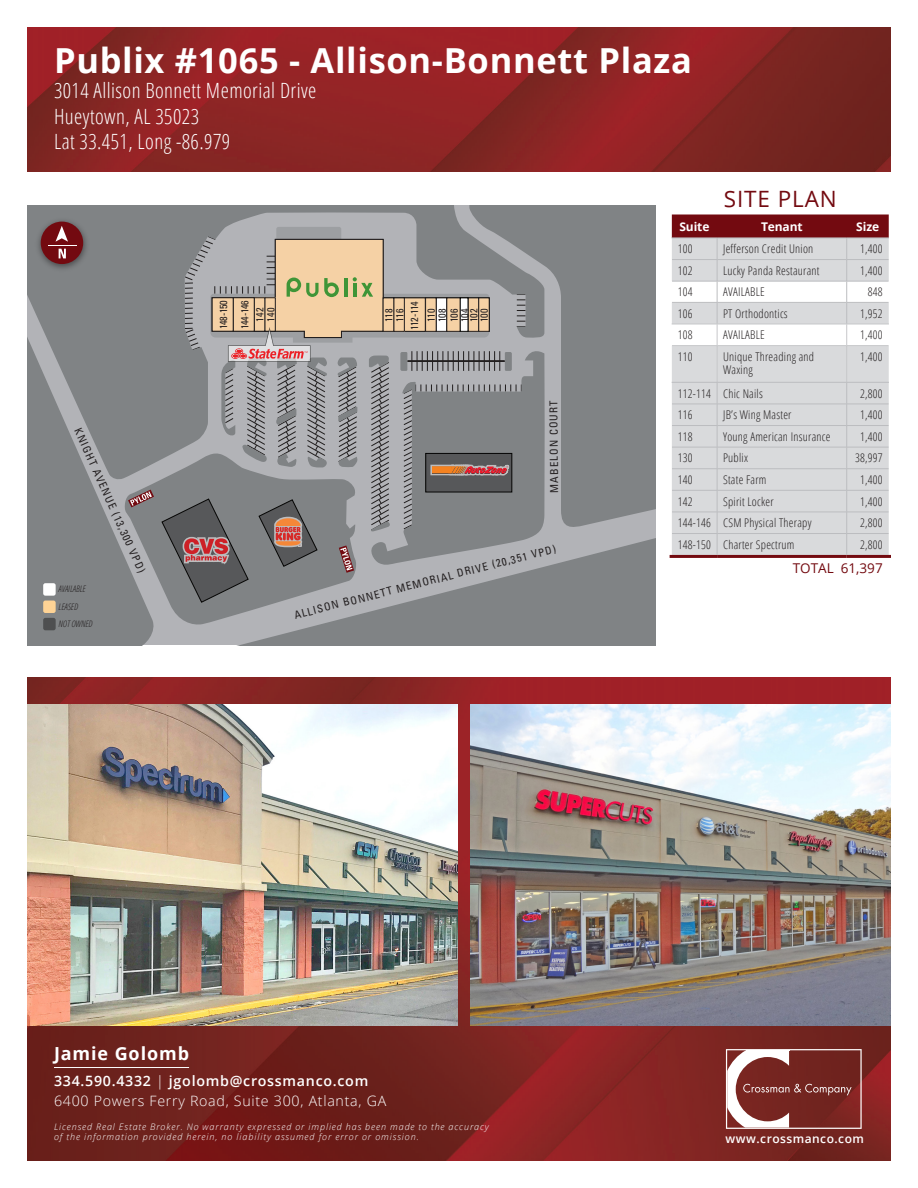
<style>
.page{position:relative;width:918px;height:1188px;background:#fff}
.page>*{position:absolute;margin:0;border:0;box-sizing:border-box;transform-origin:0 0}
.t1{font:700 34.5px "Open Sans";letter-spacing:.02em;color:#fff}
.Site_Plan_Header{font:22.5px "Open Sans";letter-spacing:.04em;color:#730a10}
.t2{font:300 condensed 21px/25.5px "Open Sans";letter-spacing:.02em;color:#fff}
.t3{font:700 18px "Open Sans";letter-spacing:.05em;color:#fff}
.t4{font:300 14.25px/19.5px "Open Sans";letter-spacing:.05em;color:#fff}
.Rent_Roll_Size_Total{font:13.5px "Open Sans";color:#730a10}
.Rent_Roll_Cells{font:300 condensed 12px/13.5px "Open Sans";letter-spacing:.02em;color:#231f20}
.Rent_Roll_Cells_Size{font:300 condensed 12px "Open Sans";letter-spacing:.02em;color:#231f20}
.t5{font:600 12px "Open Sans";letter-spacing:.04em;color:#fff}
.Rent_Roll_Header{font:700 12px "Open Sans";letter-spacing:-.01em;color:#fff}
.t6{font:condensed 10.8px "Univers";color:#231f20}
.t7{font:condensed 10.2px/11.4px "Univers";letter-spacing:-.01em;color:#231f20}
.t8{font:italic 300 9px/10.5px "Open Sans";letter-spacing:.1em;color:#fff}
.t9{font:italic 300 condensed 9px "Open Sans";color:#231f20}
.s1{font-weight:600}
</style>
<div class="page">
<img style="left:27px;top:27px;width:864px;height:1134px">
<hr style="left:54px;top:1067px;width:135px;height:1px;background:#fff">
<svg style="left:726px;top:1049px;width:136px;height:80px"></svg>
<div style="left:0;top:173px;width:918px;height:504px;background:#fff"></div>
<svg style="left:27px;top:205px;width:442px;height:21px;background:#8e9193"></svg>
<svg style="left:469px;top:205px;width:187px;height:325px;background:#878a8c"></svg>
<svg style="left:545px;top:536px;width:111px;height:109px;background:#878a8c"></svg>
<img style="left:32px;top:215px;width:60px;height:11px">
<div style="left:41px;top:222px;width:42px;height:42px;background:#730a10;border-radius:50%"></div>
<svg style="left:27px;top:226px;width:518px;height:419px;background:#949291"></svg>
<div style="left:43px;top:583px;width:13px;height:13px;background:#fff;border-radius:2px"></div>
<div style="left:43px;top:601px;width:13px;height:12px;background:#fed395;border-radius:2px"></div>
<div style="left:43px;top:618px;width:13px;height:12px;background:#4e4f50;border-radius:2px"></div>
<img style="left:27px;top:704px;width:430px;height:322px">
<img style="left:471px;top:704px;width:420px;height:322px">
<div style="left:672px;top:346px;width:217px;height:209px;background:#d9dadc"></div>
<hr style="left:670px;top:555px;width:47px;height:3px;background:#730a10">
<hr style="left:717px;top:555px;width:130px;height:3px;background:#730a10">
<hr style="left:847px;top:555px;width:44px;height:3px;background:#730a10">
<svg style="left:717px;top:383px;width:1px;height:172px"></svg>
<svg style="left:846px;top:383px;width:1px;height:172px"></svg>
<hr style="left:717px;top:346px;width:1px;height:36px;background:#c7c8ca">
<hr style="left:846px;top:346px;width:1px;height:36px;background:#c7c8ca">
<hr style="left:672px;top:404px;width:45px;height:1px;background:#bcbdc0">
<hr style="left:717px;top:404px;width:130px;height:1px;background:#bcbdc0">
<hr style="left:847px;top:404px;width:42px;height:1px;background:#bcbdc0">
<hr style="left:672px;top:425px;width:45px;height:1px;background:#bcbdc0">
<hr style="left:717px;top:425px;width:130px;height:1px;background:#bcbdc0">
<hr style="left:847px;top:425px;width:42px;height:1px;background:#bcbdc0">
<hr style="left:672px;top:447px;width:45px;height:1px;background:#bcbdc0">
<hr style="left:717px;top:447px;width:130px;height:1px;background:#bcbdc0">
<hr style="left:847px;top:447px;width:42px;height:1px;background:#bcbdc0">
<hr style="left:672px;top:468px;width:45px;height:1px;background:#bcbdc0">
<hr style="left:717px;top:468px;width:130px;height:1px;background:#bcbdc0">
<hr style="left:847px;top:468px;width:42px;height:1px;background:#bcbdc0">
<hr style="left:672px;top:490px;width:45px;height:1px;background:#bcbdc0">
<hr style="left:717px;top:490px;width:130px;height:1px;background:#bcbdc0">
<hr style="left:847px;top:490px;width:42px;height:1px;background:#bcbdc0">
<hr style="left:672px;top:512px;width:45px;height:1px;background:#bcbdc0">
<hr style="left:717px;top:512px;width:130px;height:1px;background:#bcbdc0">
<hr style="left:847px;top:512px;width:42px;height:1px;background:#bcbdc0">
<hr style="left:672px;top:533px;width:45px;height:1px;background:#bcbdc0">
<hr style="left:717px;top:533px;width:130px;height:1px;background:#bcbdc0">
<hr style="left:847px;top:533px;width:42px;height:1px;background:#bcbdc0">
<svg style="left:672px;top:214px;width:217px;height:131px"></svg>
<hr style="left:717px;top:259px;width:130px;height:1px;background:#bcbdc0">
<hr style="left:672px;top:238px;width:45px;height:1px;background:#bcbdc0">
<hr style="left:717px;top:238px;width:130px;height:1px;background:#bcbdc0">
<hr style="left:847px;top:238px;width:42px;height:1px;background:#bcbdc0">
<hr style="left:672px;top:382px;width:45px;height:1px;background:#bcbdc0">
<hr style="left:717px;top:382px;width:130px;height:1px;background:#bcbdc0">
<hr style="left:847px;top:382px;width:42px;height:1px;background:#bcbdc0">
<hr style="left:672px;top:324px;width:45px;height:1px;background:#c7c8ca">
<hr style="left:717px;top:324px;width:130px;height:1px;background:#c7c8ca">
<hr style="left:847px;top:324px;width:42px;height:1px;background:#c7c8ca">
<hr style="left:672px;top:345px;width:45px;height:1px;background:#c7c8ca">
<hr style="left:717px;top:345px;width:130px;height:1px;background:#c7c8ca">
<hr style="left:847px;top:345px;width:42px;height:1px;background:#c7c8ca">
<h1 class="t1" style="left:54px;top:36px;width:639px">Publix #1065 - Allison-Bonnett Plaza</h1>
<h3 class="t2" style="left:54px;top:77px;width:264px">3014 Allison Bonnett Memorial Drive<br>Hueytown, AL 35023<br>Lat 33.451, Long -86.979</h3>
<p class="Site_Plan_Header" style="left:724px;top:183px;width:115px">SITE PLAN</p>
<p class="t6" style="left:84px;top:426px;width:159px;rotate:66deg">KNIGHT AVENUE (13,300 VPD)</p>
<p class="t9" style="left:59px;top:583px;width:28px">AVAILABLE</p>
<p class="t9" style="left:59px;top:600px;width:21px">LEASED</p>
<p class="t9" style="left:59px;top:617px;width:36px">NOT OWNED</p>
<p class="t7" style="left:213px;top:329px;width:31px;line-height:21.5px;rotate:-90deg">148-150<br>144-146</p>
<p class="t7" style="left:409px;top:330px;width:31px;rotate:-90deg">112-114</p>
<p class="t7" style="left:254px;top:322px;width:15px;rotate:-90deg">142<br>140</p>
<p class="t7" style="left:383px;top:322px;width:15px;line-height:10.9px;rotate:-90deg">118<br>116</p>
<p class="t7" style="left:425px;top:322px;width:15px;text-align:justify;rotate:-90deg">110<br>108<br>106</p>
<p class="t7" style="left:460px;top:322px;width:15px;line-height:8.9px;rotate:-90deg">104<br>102</p>
<p class="t7" style="left:478px;top:322px;width:15px;rotate:-90deg">100</p>
<p class="t6" style="left:548px;top:493px;width:94px;rotate:-91deg">MABELON COURT</p>
<p class="t6" style="left:293px;top:608px;width:271px;rotate:-14deg">ALLISON BONNETT MEMORIAL DRIVE (20,351 VPD)</p>
<p class="Rent_Roll_Header" style="left:679px;top:218px;width:31px">Suite</p>
<p class="Rent_Roll_Header" style="left:761px;top:218px;width:43px">Tenant</p>
<p class="Rent_Roll_Header" style="left:856px;top:218px;width:24px">Size</p>
<p class="Rent_Roll_Cells" style="left:678px;top:242px;width:16px">100</p>
<p class="Rent_Roll_Cells" style="left:723px;top:242px;width:92px">Jefferson Credit Union</p>
<p class="Rent_Roll_Cells_Size" style="left:860px;top:241px;width:24px">1,400</p>
<p class="Rent_Roll_Cells" style="left:678px;top:263px;width:16px">102</p>
<p class="Rent_Roll_Cells" style="left:723px;top:263px;width:98px">Lucky Panda Restaurant</p>
<p class="Rent_Roll_Cells_Size" style="left:860px;top:262px;width:24px">1,400</p>
<p class="Rent_Roll_Cells" style="left:678px;top:285px;width:16px">104</p>
<p class="Rent_Roll_Cells" style="left:723px;top:285px;width:43px">AVAILABLE</p>
<p class="Rent_Roll_Cells_Size" style="left:868px;top:284px;width:16px">848</p>
<p class="Rent_Roll_Cells" style="left:678px;top:306px;width:16px">106</p>
<p class="Rent_Roll_Cells" style="left:723px;top:306px;width:66px">PT Orthodontics</p>
<p class="Rent_Roll_Cells_Size" style="left:860px;top:305px;width:24px">1,952</p>
<p class="Rent_Roll_Cells" style="left:678px;top:328px;width:16px">108</p>
<p class="Rent_Roll_Cells" style="left:723px;top:328px;width:43px">AVAILABLE</p>
<p class="Rent_Roll_Cells_Size" style="left:860px;top:327px;width:24px">1,400</p>
<p class="Rent_Roll_Cells" style="left:678px;top:349px;width:16px">110</p>
<p class="Rent_Roll_Cells" style="left:723px;top:349px;width:93px">Unique Threading and<br>Waxing</p>
<p class="Rent_Roll_Cells_Size" style="left:860px;top:348px;width:24px">1,400</p>
<p class="Rent_Roll_Cells" style="left:678px;top:386px;width:35px">112-114</p>
<p class="Rent_Roll_Cells" style="left:723px;top:386px;width:41px">Chic Nails</p>
<p class="Rent_Roll_Cells_Size" style="left:860px;top:385px;width:24px">2,800</p>
<p class="Rent_Roll_Cells" style="left:678px;top:408px;width:16px">116</p>
<p class="Rent_Roll_Cells" style="left:723px;top:408px;width:70px">JB’s Wing Master</p>
<p class="Rent_Roll_Cells_Size" style="left:860px;top:407px;width:24px">1,400</p>
<p class="Rent_Roll_Cells" style="left:678px;top:429px;width:16px">118</p>
<p class="Rent_Roll_Cells" style="left:723px;top:429px;width:109px">Young American Insurance</p>
<p class="Rent_Roll_Cells_Size" style="left:860px;top:428px;width:24px">1,400</p>
<p class="Rent_Roll_Cells" style="left:678px;top:451px;width:16px">130</p>
<p class="Rent_Roll_Cells" style="left:723px;top:451px;width:26px">Publix</p>
<p class="Rent_Roll_Cells_Size" style="left:855px;top:450px;width:29px">38,997</p>
<p class="Rent_Roll_Cells" style="left:678px;top:472px;width:16px">140</p>
<p class="Rent_Roll_Cells" style="left:723px;top:472px;width:45px">State Farm</p>
<p class="Rent_Roll_Cells_Size" style="left:860px;top:471px;width:24px">1,400</p>
<p class="Rent_Roll_Cells" style="left:678px;top:494px;width:16px">142</p>
<p class="Rent_Roll_Cells" style="left:723px;top:494px;width:52px">Spirit Locker</p>
<p class="Rent_Roll_Cells_Size" style="left:860px;top:493px;width:24px">1,400</p>
<p class="Rent_Roll_Cells" style="left:678px;top:516px;width:35px">144-146</p>
<p class="Rent_Roll_Cells" style="left:723px;top:516px;width:90px">CSM Physical Therapy</p>
<p class="Rent_Roll_Cells_Size" style="left:860px;top:515px;width:24px">2,800</p>
<p class="Rent_Roll_Cells" style="left:678px;top:537px;width:35px">148-150</p>
<p class="Rent_Roll_Cells" style="left:723px;top:537px;width:73px">Charter Spectrum</p>
<p class="Rent_Roll_Cells_Size" style="left:860px;top:536px;width:24px">2,800</p>
<p class="Rent_Roll_Size_Total" style="left:793px;top:559px;width:91px">TOTAL 61,397</p>
<h3 class="t3" style="left:54px;top:1041px;width:137px">Jamie Golomb</h3>
<p class="t4" style="left:54px;top:1071px;width:334px"><span class="s1">334.590.4332</span> | <span class="s1">jgolomb@crossmanco.com<br></span>6400 Powers Ferry Road, Suite 300, Atlanta, GA</p>
<p class="t8" style="left:54px;top:1121px;width:436px">Licensed Real Estate Broker. No warranty expressed or implied has been made to the accuracy of the information provided herein, no liability assumed for error or omission.</p>
<p class="t5" style="left:726px;top:1130px;width:140px">www.crossmanco.com</p>
</div>
